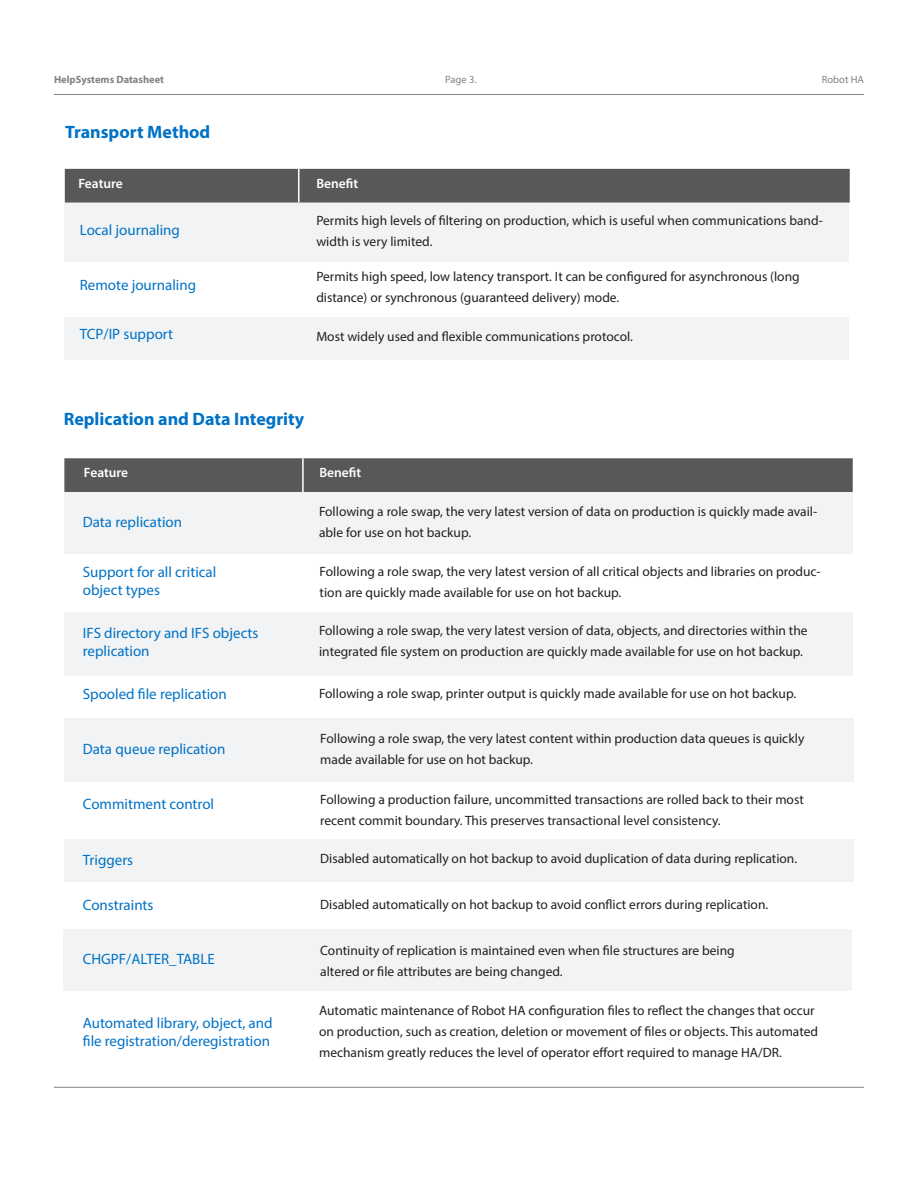
<style>
.page{position:relative;width:918px;height:1188px;background:#fff}
.page>*{position:absolute;margin:0;border:0;box-sizing:border-box;transform-origin:0 0}
.Body_-_Subhead{font:700 18px "Myriad Pro";color:#0072c6}
.Body_-_Copy{font:15px/18px "Myriad Pro";color:#0072c6}
.Body_-_Copy-2{font:13.5px/21px "Myriad Pro";color:#231f20}
.Body_-_Copy-3{font:600 13.5px "Myriad Pro";color:#fff}
.t1{font:700 10.5px "Myriad Pro";color:#808285}
.Footer_-_Dark_Gray_R{font:10.5px "Myriad Pro";color:#808285}
</style>
<div class="page">
<hr style="left:54px;top:94px;width:810px;height:1px;background:#808285">
<div style="left:64px;top:930px;width:788px;height:61px;background:#f2f3f4"></div>
<div style="left:64px;top:492px;width:789px;height:61px;background:#f2f3f4"></div>
<hr style="left:54px;top:1087px;width:810px;height:1px;background:#808285">
<div style="left:64px;top:458px;width:789px;height:34px;background:#57585a;border:2px solid #57585a"></div>
<hr style="left:302px;top:458px;width:2px;height:34px;background:#fff">
<div style="left:65px;top:612px;width:788px;height:64px;background:#f2f3f4"></div>
<div style="left:65px;top:718px;width:789px;height:64px;background:#f2f3f4"></div>
<div style="left:65px;top:839px;width:789px;height:43px;background:#f2f3f4"></div>
<div style="left:64px;top:203px;width:785px;height:59px;background:#f2f3f4"></div>
<div style="left:64px;top:317px;width:785px;height:42px;background:#f2f3f4"></div>
<div style="left:65px;top:169px;width:785px;height:34px;background:#57585a;border:2px solid #57585a"></div>
<hr style="left:298px;top:169px;width:1px;height:34px;background:#fff">
<p class="t1" style="left:54px;top:72px;width:112px">HelpSystems Datasheet</p>
<p class="Footer_-_Dark_Gray_R" style="left:822px;top:73px;width:44px">Robot HA</p>
<p class="Footer_-_Dark_Gray_R" style="left:445px;top:73px;width:33px">Page 3.</p>
<p class="Body_-_Subhead" style="left:65px;top:121px;width:147px">Transport Method</p>
<p class="Body_-_Copy-3" style="left:78px;top:175px;width:46px">Feature</p>
<p class="Body_-_Copy-3" style="left:316px;top:175px;width:43px">Benefit</p>
<p class="Body_-_Copy" style="left:80px;top:221px;width:102px">Local journaling</p>
<p class="Body_-_Copy-2" style="left:316px;top:210px;width:508px">Permits high levels of filtering on production, which is useful when communications band&shy;width is very limited.</p>
<p class="Body_-_Copy-2" style="left:316px;top:266px;width:485px">Permits high speed, low latency transport. It can be configured for asynchronous (long distance) or synchronous (guaranteed delivery) mode.</p>
<p class="Body_-_Copy" style="left:80px;top:276px;width:118px">Remote journaling</p>
<p class="Body_-_Copy" style="left:80px;top:324px;width:95px">TCP/IP support</p>
<p class="Body_-_Copy-2" style="left:316px;top:326px;width:318px">Most widely used and flexible communications protocol.</p>
<p class="Body_-_Subhead" style="left:64px;top:407px;width:242px">Replication and Data Integrity</p>
<p class="Body_-_Copy-3" style="left:84px;top:464px;width:46px">Feature</p>
<p class="Body_-_Copy-3" style="left:319px;top:464px;width:43px">Benefit</p>
<p class="Body_-_Copy" style="left:83px;top:512px;width:101px">Data replication</p>
<p class="Body_-_Copy-2" style="left:319px;top:501px;width:500px">Following a role swap, the very latest version of data on production is quickly made avail&shy;able for use on hot backup.</p>
<p class="Body_-_Copy-2" style="left:320px;top:561px;width:503px">Following a role swap, the very latest version of all critical objects and libraries on produc&shy;tion are quickly made available for use on hot backup.</p>
<p class="Body_-_Copy-2" style="left:319px;top:620px;width:490px">Following a role swap, the very latest version of data, objects, and directories within the integrated file system on production are quickly made available for use on hot backup.</p>
<p class="Body_-_Copy-2" style="left:319px;top:683px;width:479px">Following a role swap, printer output is quickly made available for use on hot backup.</p>
<p class="Body_-_Copy-2" style="left:320px;top:728px;width:486px">Following a role swap, the very latest content within production data queues is quickly made available for use on hot backup.</p>
<p class="Body_-_Copy-2" style="left:320px;top:789px;width:485px">Following a production failure, uncommitted transactions are rolled back to their most recent commit boundary. This preserves transactional level consistency.</p>
<p class="Body_-_Copy-2" style="left:320px;top:848px;width:478px">Disabled automatically on hot backup to avoid duplication of data during replication.</p>
<p class="Body_-_Copy-2" style="left:320px;top:893px;width:450px">Disabled automatically on hot backup to avoid conflict errors during replication.</p>
<p class="Body_-_Copy-2" style="left:320px;top:940px;width:416px">Continuity of replication is maintained even when file structures are being altered or file attributes are being changed.</p>
<p class="Body_-_Copy-2" style="left:319px;top:1000px;width:501px">Automatic maintenance of Robot HA configuration files to reflect the changes that occur on production, such as creation, deletion or movement of files or objects. This automated mechanism greatly reduces the level of operator effort required to manage HA/DR.</p>
<p class="Body_-_Copy" style="left:83px;top:563px;width:135px">Support for all critical object types</p>
<p class="Body_-_Copy" style="left:83px;top:624px;width:177px">IFS directory and IFS objects replication</p>
<p class="Body_-_Copy" style="left:83px;top:685px;width:145px">Spooled file replication</p>
<p class="Body_-_Copy" style="left:83px;top:740px;width:144px">Data queue replication</p>
<p class="Body_-_Copy" style="left:83px;top:795px;width:133px">Commitment control</p>
<p class="Body_-_Copy" style="left:83px;top:850px;width:52px">Triggers</p>
<p class="Body_-_Copy" style="left:83px;top:895px;width:72px">Constraints</p>
<p class="Body_-_Copy" style="left:83px;top:950px;width:134px">CHGPF/ALTER_TABLE</p>
<p class="Body_-_Copy" style="left:83px;top:1013px;width:191px">Automated library, object, and file registration/deregistration</p>
</div>
